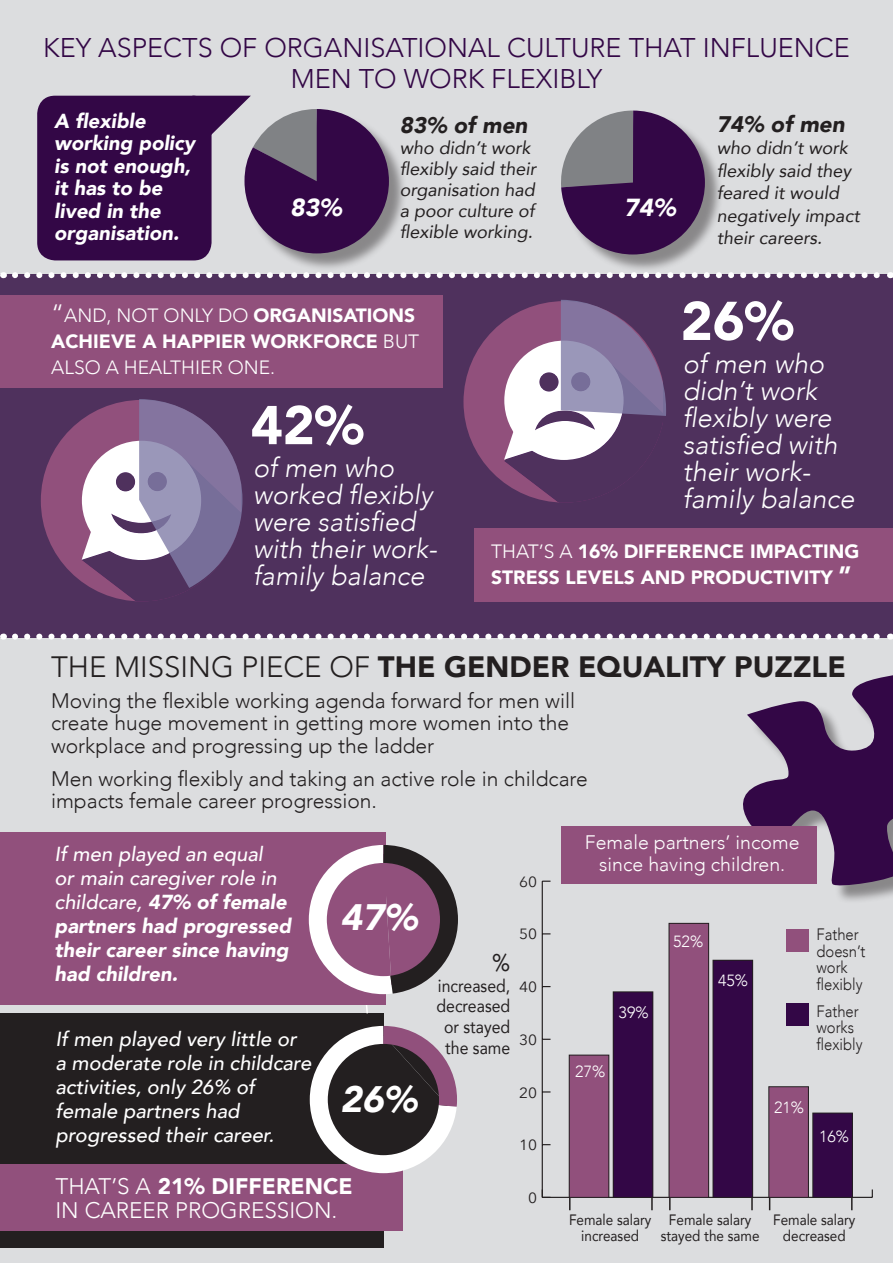
<style>
.page{position:relative;width:893px;height:1263px;background:#fff}
.page>*{position:absolute;margin:0;border:0;box-sizing:border-box;transform-origin:0 0}
.t1{font:900 54px "Avenir";color:#fff}
.t2{font:italic 900 36.75px "Avenir";color:#fff}
.t3{font:900 29.4px "Avenir";color:#231f20}
.t4{font:italic 300 27px/27px "Avenir";color:#fff}
.t5{font:300 27px/31.5px "Avenir";color:#330746;text-align:center}
.t6{font:italic 900 24.6px "Avenir";color:#fff}
.t7{font:24px "Avenir";color:#231f20;scale:.9 1}
.t8{font:300 22.5px/24px "Avenir";color:#fff}
.t9{font:italic 900 22.5px "Avenir";color:#231f20}
.t10{font:300 21px/22.5px "Avenir";color:#231f20}
.t11{font:italic 900 20.25px/24px "Avenir";color:#fff}
.t12{font:italic 500 20.25px/24px "Avenir";color:#fff}
.t13{font:300 19.5px/22.5px "Avenir";color:#fff;text-align:center}
.t14{font:900 19.2px/25.7px "Avenir";color:#fff}
.t15{font:italic 18px/21px "Avenir";color:#231f20}
.t16{font:17.55px/20.5px "Avenir";color:#231f20;text-align:center;scale:.9 1}
.t17{font:300 16.5px/16.5px "Avenir";color:#231f20;scale:.9 1}
.t18{font:300 16.2px "Avenir";color:#fff}
.t19{font:15px/16.5px "Avenir";color:#231f20;text-align:center;scale:.9 1}
.t20{font:14.85px "Avenir Next";color:#231f20;scale:1.04 1}
.s1{font-weight:300;font-size:25.05px}
.s2{font-weight:300}
.s3{font-size:25.05px}
.s4{font-weight:500}
.s5{font-weight:900}
</style>
<div class="page">
<div style="left:0;top:529px;width:893px;height:734px;background:#dcdddf"></div>
<svg style="left:569px;top:1198px;width:2px;height:12px"></svg>
<hr style="left:651px;top:1183px;width:2px;height:27px;background:#231f20">
<svg style="left:669px;top:1198px;width:2px;height:12px"></svg>
<hr style="left:751px;top:1183px;width:2px;height:27px;background:#231f20">
<svg style="left:769px;top:1198px;width:1px;height:12px"></svg>
<hr style="left:851px;top:1183px;width:2px;height:27px;background:#231f20">
<div style="left:0;top:264px;width:893px;height:374px;background:#4f315d"></div>
<svg style="left:41px;top:399px;width:201px;height:202px"></svg>
<div style="left:0;top:296px;width:442px;height:92px;background:#91507c"></div>
<div style="left:474px;top:528px;width:419px;height:74px;background:#91507c"></div>
<div style="left:746px;top:675px;width:147px;height:229px;background:#231f20;opacity:.45"></div>
<svg style="left:740px;top:675px;width:153px;height:214px"></svg>
<div style="left:0;top:1013px;width:383px;height:235px;background:#231f20"></div>
<hr style="left:542px;top:1197px;width:330px;height:1px;background:#231f20">
<hr style="left:542px;top:881px;width:1px;height:316px;background:#231f20">
<div style="left:813px;top:1113px;width:39px;height:84px;background:#330746"></div>
<div style="left:812px;top:1113px;width:41px;height:85px;border:1px solid #231f20"></div>
<div style="left:769px;top:1087px;width:39px;height:110px;background:#91507c"></div>
<div style="left:768px;top:1086px;width:41px;height:112px;border:1px solid #231f20"></div>
<div style="left:713px;top:960px;width:40px;height:237px;background:#330746"></div>
<div style="left:713px;top:960px;width:40px;height:238px;border:1px solid #231f20"></div>
<div style="left:669px;top:923px;width:40px;height:274px;background:#91507c"></div>
<div style="left:669px;top:923px;width:40px;height:275px;border:1px solid #231f20"></div>
<div style="left:613px;top:992px;width:40px;height:205px;background:#330746"></div>
<div style="left:613px;top:991px;width:40px;height:207px;border:1px solid #231f20"></div>
<div style="left:569px;top:1055px;width:40px;height:142px;background:#91507c"></div>
<div style="left:569px;top:1055px;width:40px;height:143px;border:1px solid #231f20"></div>
<div style="left:787px;top:929px;width:22px;height:22px;background:#91507c"></div>
<div style="left:787px;top:1003px;width:22px;height:23px;background:#330746"></div>
<svg style="left:15px;top:634px;width:865px;height:6px"></svg>
<div style="left:0;top:832px;width:385px;height:172px;background:#91507c"></div>
<div style="left:0;top:1164px;width:402px;height:67px;background:#91507c"></div>
<svg style="left:300px;top:836px;width:158px;height:346px"></svg>
<div style="left:561px;top:826px;width:255px;height:57px;background:#91507c"></div>
<div style="left:0;top:0;width:893px;height:273px;background:#dcdddf"></div>
<div style="left:247px;top:111px;width:160px;height:161px;background:#231f20;opacity:.45"></div>
<div style="left:563px;top:113px;width:160px;height:160px;background:#231f20;opacity:.45"></div>
<svg style="left:561px;top:111px;width:144px;height:144px;background:#62496e"></svg>
<div style="left:37px;top:96px;width:175px;height:164px;background:#330746;border-radius:18px"></div>
<svg style="left:198px;top:96px;width:191px;height:157px"></svg>
<svg style="left:15px;top:272px;width:869px;height:6px"></svg>
<svg style="left:463px;top:300px;width:203px;height:203px"></svg>
<p class="t5" style="left:43px;top:32px;width:808px">KEY ASPECTS OF ORGANISATIONAL CULTURE THAT INFLUENCE<br>MEN TO WORK FLEXIBLY</p>
<p class="t9" style="left:400px;top:107px;width:129px">83% of men</p>
<p class="t15" style="left:400px;top:137px;width:138px">who didn’t work flexibly said their organisation had a poor culture of flexible working.</p>
<p class="t11" style="left:54px;top:109px;width:143px;line-height:22.5px">A flexible working policy is not enough, it has to be lived in the organisation.</p>
<p class="t9" style="left:717px;top:105px;width:129px">74% of men</p>
<p class="t15" style="left:717px;top:136px;width:144px;line-height:22.5px">who didn’t work flexibly said they feared it would negatively impact their careers.</p>
<p class="t6" style="left:290px;top:187px;width:53px">83%</p>
<p class="t6" style="left:624px;top:188px;width:53px">74%</p>
<p class="t14" style="left:51px;top:302px;width:369px"><span class="s1">“</span><span class="s2">AND, NOT ONLY DO</span> ORGANISATIONS<br>ACHIEVE A HAPPIER WORKFORCE <span class="s2">BUT<br>ALSO A HEALTHIER ONE.</span></p>
<p class="t1" style="left:251px;top:379px;width:114px">42%</p>
<p class="t4" style="left:253px;top:454px;width:186px">of men who worked flexibly were satisfied with their work&shy;family balance</p>
<p class="t1" style="left:681px;top:275px;width:114px">26%</p>
<p class="t4" style="left:683px;top:350px;width:173px">of men who didn’t work flexibly were satisfied with their work&shy;family balance</p>
<p class="t14" style="left:491px;top:538px;width:370px"><span class="s2">THAT’S A</span> 16% DIFFERENCE IMPACTING<br>STRESS LEVELS AND PRODUCTIVITY <span class="s3">”</span></p>
<p class="t3" style="left:51px;top:641px;width:796px"><span class="s2">THE MISSING PIECE OF</span> THE GENDER EQUALITY PUZZLE</p>
<p class="t10" style="left:51px;top:689px;width:526px">Moving the flexible working agenda forward for men will create huge movement in getting more women into the workplace and progressing up the ladder</p>
<p class="t10" style="left:51px;top:767px;width:538px">Men working flexibly and taking an active role in childcare impacts female career progression.</p>
<p class="t11" style="left:55px;top:842px;width:238px"><span class="s4">If men played an equal<br>or main caregiver role in childcare,</span> 47% of female partners had progressed their career since having had children.</p>
<p class="t12" style="left:55px;top:1027px;width:257px">If men played very little or a moderate role in childcare activities, only 26% of female partners had progressed their career.</p>
<p class="t2" style="left:341px;top:886px;width:78px">47%</p>
<p class="t2" style="left:340px;top:1069px;width:78px">26%</p>
<p class="t8" style="left:55px;top:1174px;width:299px">THAT’S A <span class="s5">21% DIFFERENCE<br></span>IN CAREER PROGRESSION.</p>
<p class="t20" style="left:519px;top:869px;width:19px">60</p>
<p class="t7" style="left:492px;top:944px;width:21px">%</p>
<p class="t16" style="left:436px;top:975px;width:83px">increased, decreased or stayed the same</p>
<p class="t20" style="left:519px;top:922px;width:19px">50</p>
<p class="t20" style="left:519px;top:974px;width:19px">40</p>
<p class="t20" style="left:519px;top:1027px;width:19px">30</p>
<p class="t20" style="left:519px;top:1080px;width:19px">20</p>
<p class="t20" style="left:519px;top:1132px;width:19px">10</p>
<p class="t20" style="left:528px;top:1185px;width:10px">0</p>
<p class="t13" style="left:585px;top:831px;width:216px">Female partners’ income since having children.</p>
<p class="t18" style="left:619px;top:1003px;width:31px">39%</p>
<p class="t18" style="left:575px;top:1062px;width:31px">27%</p>
<p class="t18" style="left:673px;top:932px;width:31px">52%</p>
<p class="t18" style="left:718px;top:971px;width:31px">45%</p>
<p class="t17" style="left:816px;top:926px;width:56px">Father doesn’t work flexibly</p>
<p class="t17" style="left:816px;top:1003px;width:53px">Father works flexibly</p>
<p class="t18" style="left:774px;top:1097px;width:31px">21%</p>
<p class="t18" style="left:819px;top:1127px;width:31px">16%</p>
<p class="t19" style="left:569px;top:1211px;width:93px">Female salary increased</p>
<p class="t19" style="left:661px;top:1211px;width:111px">Female salary stayed the same</p>
<p class="t19" style="left:773px;top:1211px;width:93px">Female salary decreased</p>
</div>
